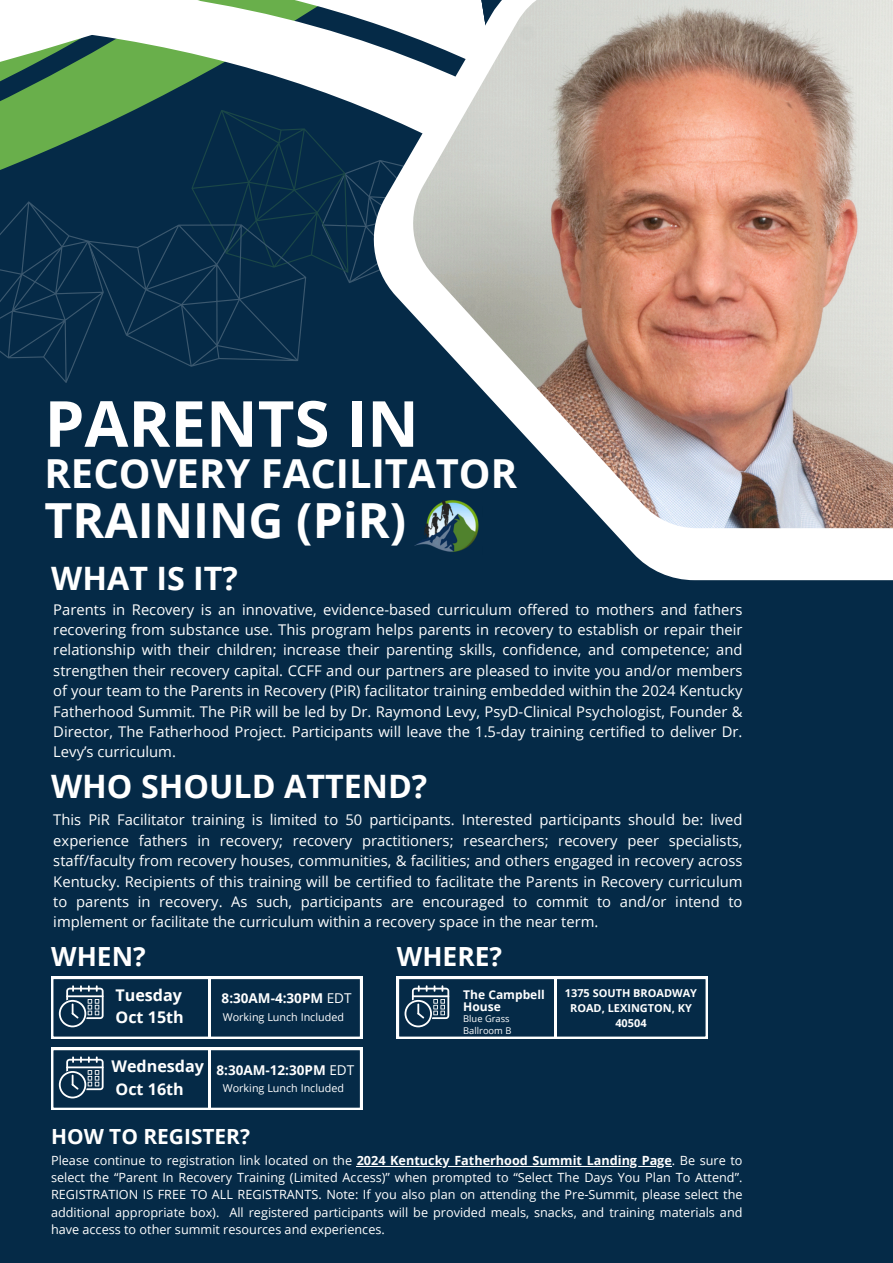
<style>
.page{position:relative;width:893px;height:1263px;background:#052a47}
.page>*{position:absolute;margin:0;border:0;box-sizing:border-box;transform-origin:0 0}
.t1{font:700 63.6px "Open Sans";color:#fff}
.t2{font:700 48.38px "Open Sans";color:#fff}
.t3{font:700 39.97px "Open Sans";color:#fff}
.t4{font:700 32.25px "Open Sans";color:#fff}
.t5{font:700 26.4px "Open Sans";color:#fff}
.t6{font:700 20.92px "Open Sans";color:#fff}
.t7{font:700 16.12px "Open Sans";color:#fff}
.t8{font:14.77px/20.4px "Open Sans";color:#fff;text-align:justify}
.t9{font:700 13.5px "Open Sans";color:#fff}
.t10{font:12.67px/17.4px "Open Sans";color:#fff;text-align:justify}
.t11{font:700 12px/12.4px "Open Sans";color:#fff}
.t12{font:700 10.95px/15.3px "Open Sans";color:#fff;text-align:center}
.t13{font:10.8px "Open Sans";color:#fff}
.t14{font:9.3px "Open Sans";color:#fff}
.s1{font-weight:400}
.s2{font-weight:700}
</style>
<div class="page">
<svg style="left:0;top:321px;width:87px;height:62px"></svg>
<svg style="left:87px;top:321px;width:215px;height:46px"></svg>
<svg style="left:0;top:160px;width:374px;height:161px"></svg>
<svg style="left:0;top:0;width:374px;height:160px"></svg>
<svg style="left:374px;top:0;width:519px;height:580px"></svg>
<img style="left:413px;top:0;width:480px;height:528px">
<svg style="left:51px;top:977px;width:311px;height:62px"></svg>
<svg style="left:397px;top:977px;width:311px;height:62px"></svg>
<svg style="left:51px;top:1048px;width:311px;height:62px"></svg>
<hr style="left:357px;top:1165px;width:315px;height:1px;background:#fff">
<img style="left:410px;top:492px;width:73px;height:66px">
<p class="t1" style="left:45px;top:379px;width:376px">PARENTS IN</p>
<p class="t3" style="left:45px;top:445px;width:474px">RECOVERY FACILITATOR</p>
<p class="t2" style="left:45px;top:487px;width:363px">TRAINING (PiR)</p>
<p class="t4" style="left:51px;top:555px;width:188px">WHAT IS IT?</p>
<h1 class="t8" style="left:53px;top:599px;width:691px">Parents in Recovery is an innovative, evidence-based curriculum offered to mothers and fathers recovering from substance use. This program helps parents in recovery to establish or repair their relationship with their children; increase their parenting skills, confidence, and competence; and strengthen their recovery capital. CCFF and our partners are pleased to invite you and/or members of your team to the Parents in Recovery (PiR) facilitator training embedded within the 2024 Kentucky Fatherhood Summit. The PiR will be led by Dr. Raymond Levy, PsyD-Clinical Psychologist, Founder &amp; Director, The Fatherhood Project. Participants will leave the 1.5-day training certified to deliver Dr.<br>Levy’s curriculum.</h1>
<h3 class="t4" style="left:51px;top:764px;width:378px">WHO SHOULD ATTEND?</h3>
<h2 class="t8" style="left:53px;top:809px;width:691px">This PiR Facilitator training is limited to 50 participants. Interested participants should be: lived experience fathers in recovery; recovery practitioners; researchers; recovery peer specialists, staff/faculty from recovery houses, communities, &amp; facilities; and others engaged in recovery across Kentucky. Recipients of this training will be certified to facilitate the Parents in Recovery curriculum to parents in recovery. As such, participants are encouraged to commit to and/or intend to implement or facilitate the curriculum within a recovery space in the near term.</h2>
<p class="t5" style="left:51px;top:937px;width:96px">WHEN?</p>
<h5 class="t5" style="left:397px;top:937px;width:107px">WHERE?</h5>
<h4 class="t7" style="left:115px;top:983px;width:68px">Tuesday</h4>
<h4 class="t7" style="left:115px;top:1006px;width:70px">Oct 15th</h4>
<p class="t13" style="left:223px;top:1009px;width:123px">Working Lunch Included</p>
<p class="t9" style="left:222px;top:989px;width:131px">8:30AM-4:30PM <span class="s1">EDT</span></p>
<p class="t7" style="left:111px;top:1054px;width:94px">Wednesday</p>
<p class="t7" style="left:115px;top:1077px;width:70px">Oct 16th</p>
<p class="t13" style="left:223px;top:1080px;width:123px">Working Lunch Included</p>
<p class="t9" style="left:216px;top:1061px;width:139px">8:30AM-12:30PM <span class="s1">EDT</span></p>
<h5 class="t11" style="left:463px;top:988px;width:83px">The Campbell<br>House</h5>
<p class="t14" style="left:463px;top:1012px;width:48px">Blue Grass</p>
<p class="t14" style="left:463px;top:1024px;width:50px">Ballroom B</p>
<p class="t12" style="left:565px;top:984px;width:134px">1375 SOUTH BROADWAY<br>ROAD, LEXINGTON, KY<br>40504</p>
<p class="t6" style="left:51px;top:1122px;width:200px">HOW TO REGISTER?</p>
<p class="t10" style="left:51px;top:1151px;width:693px">Please continue to registration link located on the <span class="s2">2024 Kentucky Fatherhood Summit Landing Page</span>. Be sure to</p>
<p class="t10" style="left:51px;top:1168px;width:693px">select the “Parent In Recovery Training (Limited Access)” when prompted to “Select The Days You Plan To Attend”.<br>REGISTRATION IS FREE TO ALL REGISTRANTS. Note: If you also plan on attending the Pre-Summit, please select the additional appropriate box). All registered participants will be provided meals, snacks, and training materials and have access to other summit resources and experiences.</p>
</div>
